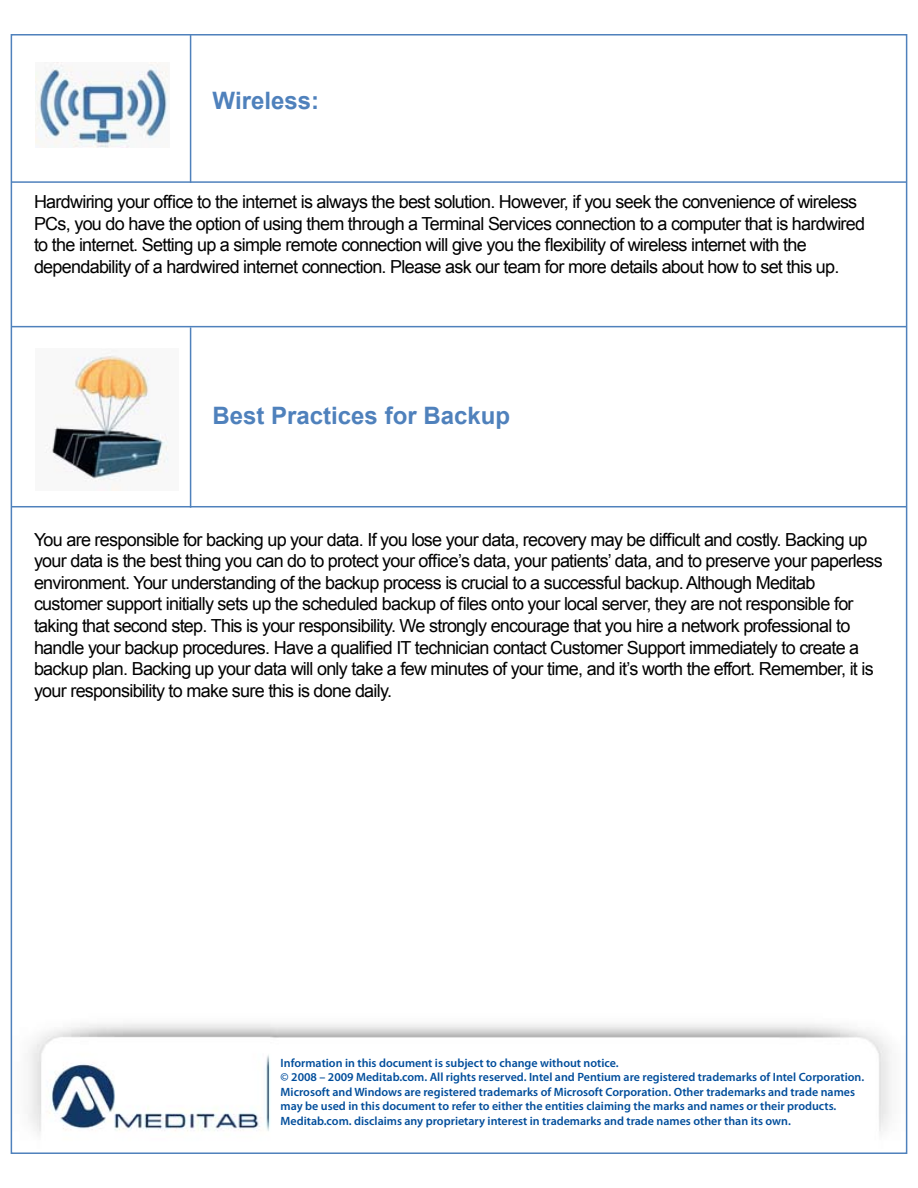
<style>
.page{position:relative;width:918px;height:1188px;background:#fff}
.page>*{position:absolute;margin:0;border:0;box-sizing:border-box;transform-origin:0 0}
.t1{font:700 24px "Arial";color:#4f81bc}
.t2{font:18px/21.6px "Arial";letter-spacing:-.04em;color:#000}
.t3{font:600 12px/14.4px "Myriad Pro";color:#004d9b}
</style>
<div class="page">
<img style="left:28px;top:1023px;width:863px;height:111px">
<hr style="left:190px;top:35px;width:1px;height:148px;background:#4f81bc">
<hr style="left:11px;top:181px;width:896px;height:2px;background:#4f81bc">
<img style="left:35px;top:62px;width:133px;height:85px">
<hr style="left:190px;top:327px;width:1px;height:181px;background:#4f81bc">
<hr style="left:11px;top:326px;width:896px;height:1px;background:#4f81bc">
<hr style="left:11px;top:506px;width:896px;height:1px;background:#4f81bc">
<img style="left:45px;top:350px;width:124px;height:141px">
<h1 class="t1" style="left:213px;top:85px;width:108px">Wireless:</h1>
<p class="t2" style="left:34px;top:191px;width:833px">Hardwiring your office to the internet is always the best solution. However, if you seek the convenience of wireless PCs, you do have the option of using them through a Terminal Services connection to a computer that is hardwired to the internet. Setting up a simple remote connection will give you the flexibility of wireless internet with the dependability of a hardwired internet connection. Please ask our team for more details about how to set this up.</p>
<h1 class="t1" style="left:213px;top:400px;width:299px">Best Practices for Backup</h1>
<p class="t2" style="left:34px;top:529px;width:850px">You are responsible for backing up your data. If you lose your data, recovery may be difficult and costly. Backing up your data is the best thing you can do to protect your office’s data, your patients’ data, and to preserve your paperless environment. Your understanding of the backup process is crucial to a successful backup. Although Meditab customer support initially sets up the scheduled backup of files onto your local server, they are not responsible for taking that second step. This is your responsibility. We strongly encourage that you hire a network professional to handle your backup procedures. Have a qualified IT technician contact Customer Support immediately to create a backup plan. Backing up your data will only take a few minutes of your time, and it’s worth the effort. Remember, it is your responsibility to make sure this is done daily.</p>
<p class="t3" style="left:281px;top:1055px;width:585px">Information in this document is subject to change without notice.<br>© 2008 – 2009 Meditab.com. All rights reserved. Intel and Pentium are registered trademarks of Intel Corporation.<br>Microsoft and Windows are registered trademarks of Microsoft Corporation. Other trademarks and trade names may be used in this document to refer to either the entities claiming the marks and names or their products.<br>Meditab.com. disclaims any proprietary interest in trademarks and trade names other than its own.</p>
</div>
